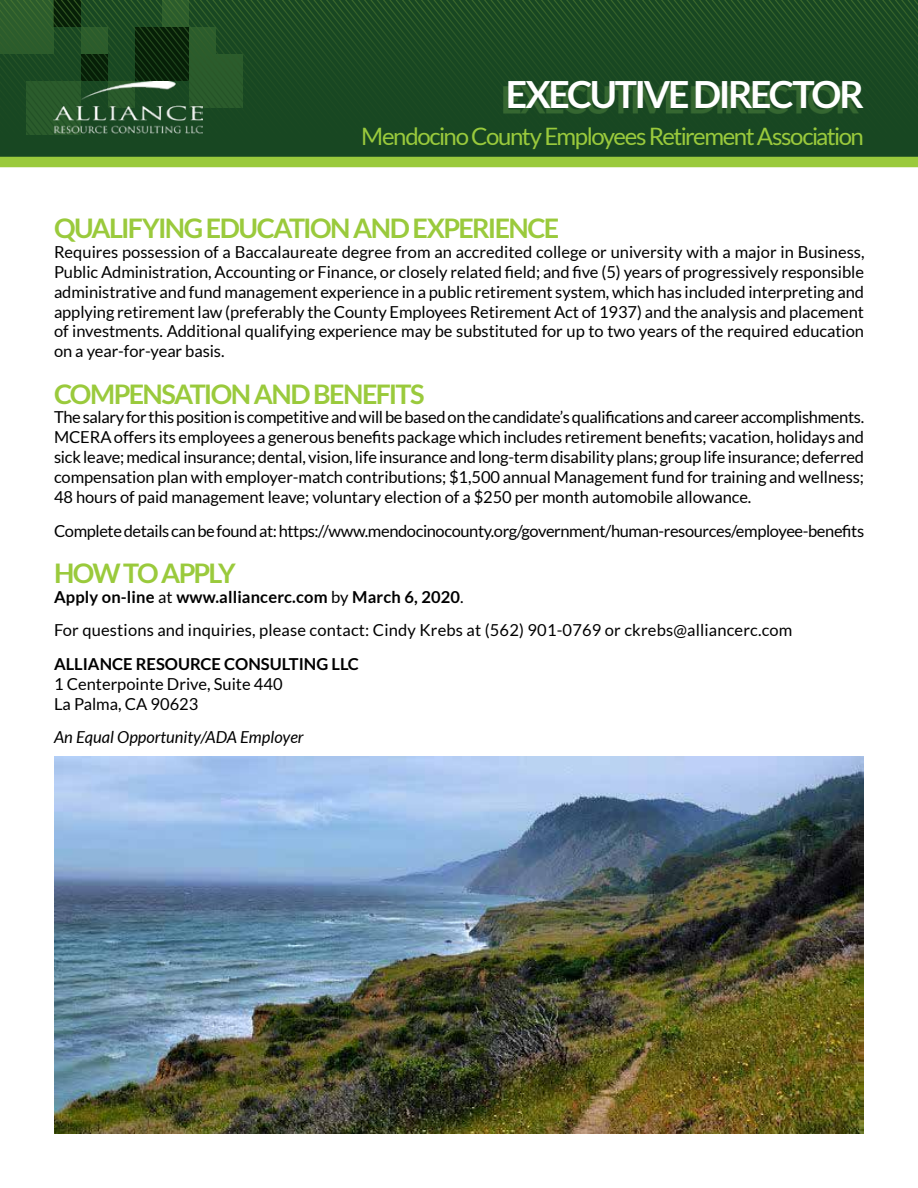
<style>
.page{position:relative;width:918px;height:1188px;background:#fff}
.page>*{position:absolute;margin:0;border:0;box-sizing:border-box;transform-origin:0 0}
.t1{font:700 37.5px "Lato";letter-spacing:-.065em;color:#fff}
.t2{font:700 27px "Lato";letter-spacing:-.06em;color:#9aca3c}
.t3{font:24px "Lato";letter-spacing:-.06em;color:#9aca3c}
.t4{font:16.5px/20px "Lato";letter-spacing:-.005em;color:#000;text-align:justify}
.t5{font:16.5px "Lato";letter-spacing:-.025em;color:#000}
.t6{font:italic 16.5px "Lato";color:#000}
.t7{font:700 16.5px "Lato";color:#000}
.s1{font-weight:700}
</style>
<div class="page">
<svg style="left:0;top:0;width:918px;height:157px"></svg>
<img style="left:53px;top:82px;width:149px;height:53px">
<div style="left:503px;top:86px;width:355px;height:28px;background:#407237;opacity:.75"></div>
<img style="left:54px;top:756px;width:810px;height:378px">
<div style="left:0;top:157px;width:918px;height:10px;background:#9aca3c"></div>
<h1 class="t1" style="left:506px;top:73px;width:360px">EXECUTIVE DIRECTOR</h1>
<h3 class="t3" style="left:361px;top:123px;width:504px">Mendocino County Employees Retirement Association</h3>
<h2 class="t2" style="left:54px;top:212px;width:507px">QUALIFYING EDUCATION AND EXPERIENCE</h2>
<p class="t4" style="left:54px;top:242px;width:812px">Requires possession of a Baccalaureate degree from an accredited college or university with a major in Business, Public Administration, Accounting or Finance, or closely related field; and five (5) years of progressively responsible administrative and fund management experience in a public retirement system, which has included interpreting and applying retirement law (preferably the County Employees Retirement Act of 1937) and the analysis and placement of investments. Additional qualifying experience may be substituted for up to two years of the required education on a year-for-year basis.</p>
<h2 class="t2" style="left:54px;top:378px;width:372px">COMPENSATION AND BENEFITS</h2>
<p class="t4" style="left:54px;top:407px;width:812px">The salary for this position is competitive and will be based on the candidate’s qualifications and career accomplishments.<br>MCERA offers its employees a generous benefits package which includes retirement benefits; vacation, holidays and sick leave; medical insurance; dental, vision, life insurance and long-term disability plans; group life insurance; deferred compensation plan with employer-match contributions; $1,500 annual Management fund for training and wellness; 48 hours of paid management leave; voluntary election of a $250 per month automobile allowance.</p>
<p class="t5" style="left:54px;top:522px;width:812px">Complete details can be found at: https://www.mendocinocounty.org/government/human-resources/employee-benefits</p>
<h2 class="t2" style="left:54px;top:558px;width:183px">HOW TO APPLY</h2>
<p class="t4" style="left:54px;top:580px;width:740px;line-height:33.5px"><span class="s1">Apply on-line</span> at <span class="s1">www.alliancerc.com</span> by <span class="s1">March 6, 2020</span>.<br>For questions and inquiries, please contact: Cindy Krebs at (562) 901-0769 or ckrebs@alliancerc.com</p>
<p class="t7" style="left:54px;top:654px;width:306px">ALLIANCE RESOURCE CONSULTING LLC</p>
<p class="t4" style="left:54px;top:674px;width:230px">1 Centerpointe Drive, Suite 440<br>La Palma, CA 90623</p>
<p class="t6" style="left:54px;top:728px;width:251px">An Equal Opportunity/ADA Employer</p>
</div>
